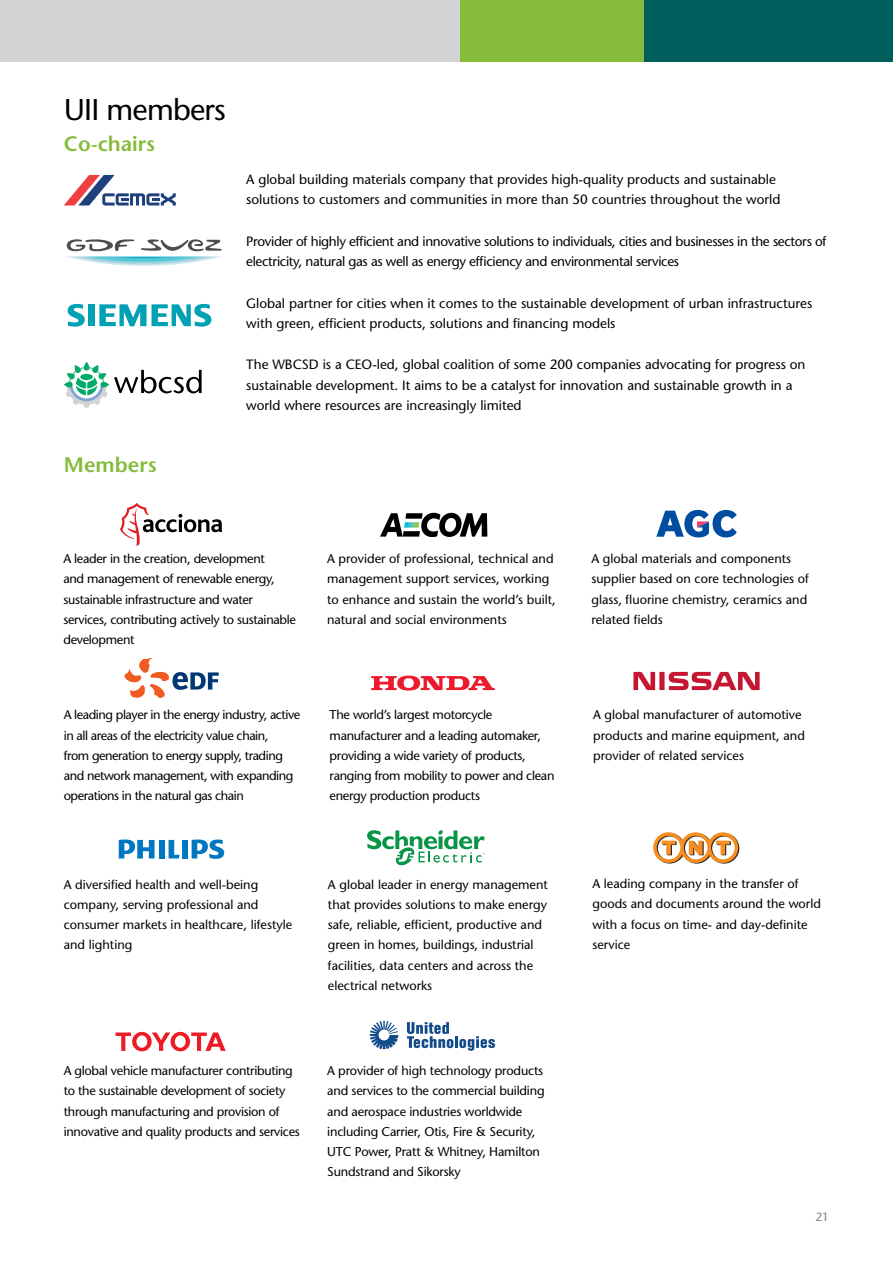
<style>
.page{position:relative;width:893px;height:1263px;background:#fff}
.page>*{position:absolute;margin:0;border:0;box-sizing:border-box;transform-origin:0 0}
.t1{font:30px "Stone Sans";letter-spacing:-.025em;color:#000}
.t2{font:600 21px "Stone Sans";color:#85bc3b}
.t3{font:13.5px/20.2px "Stone Sans";color:#000}
.t4{font:13.5px/20.2px "Stone Sans";letter-spacing:-.025em;color:#000}
.t5{font:12.75px/20.2px "Stone Sans";letter-spacing:-.015em;color:#000}
.t6{font:12.75px/20.2px "Stone Sans";letter-spacing:-.035em;color:#000}
.t7{font:12px "Stone Sans";color:#808284}
</style>
<div class="page">
<div style="left:644px;top:0;width:249px;height:62px;background:#005e5d"></div>
<div style="left:459px;top:0;width:185px;height:62px;background:#85bc3b"></div>
<div style="left:0;top:0;width:459px;height:62px;background:#d1d3d4"></div>
<svg style="left:64px;top:175px;width:112px;height:30px"></svg>
<svg style="left:68px;top:304px;width:17px;height:23px"></svg>
<div style="left:88px;top:304px;width:6px;height:22px;background:#00a1b2"></div>
<svg style="left:99px;top:304px;width:112px;height:23px"></svg>
<svg style="left:66px;top:239px;width:156px;height:27px"></svg>
<svg style="left:64px;top:362px;width:138px;height:45px"></svg>
<svg style="left:120px;top:503px;width:102px;height:43px"></svg>
<svg style="left:380px;top:513px;width:107px;height:24px"></svg>
<svg style="left:656px;top:510px;width:81px;height:27px"></svg>
<svg style="left:371px;top:675px;width:124px;height:15px"></svg>
<div style="left:659px;top:672px;width:6px;height:18px;background:#c51632"></div>
<svg style="left:633px;top:672px;width:22px;height:18px"></svg>
<svg style="left:669px;top:672px;width:91px;height:18px"></svg>
<svg style="left:124px;top:658px;width:95px;height:40px"></svg>
<svg style="left:169px;top:840px;width:11px;height:18px"></svg>
<div style="left:159px;top:840px;width:5px;height:18px;background:#0078c1"></div>
<div style="left:182px;top:840px;width:5px;height:18px;background:#0078c1"></div>
<svg style="left:192px;top:839px;width:32px;height:20px"></svg>
<svg style="left:119px;top:839px;width:35px;height:19px"></svg>
<svg style="left:116px;top:1032px;width:110px;height:19px"></svg>
<svg style="left:367px;top:830px;width:118px;height:35px"></svg>
<svg style="left:653px;top:832px;width:86px;height:32px"></svg>
<svg style="left:407px;top:1022px;width:88px;height:29px"></svg>
<svg style="left:370px;top:1021px;width:28px;height:28px"></svg>
<h1 class="t1" style="left:64px;top:92px;width:163px">UII members</h1>
<h2 class="t2" style="left:64px;top:131px;width:93px">Co-chairs</h2>
<h2 class="t2" style="left:64px;top:452px;width:94px">Members</h2>
<p class="t3" style="left:246px;top:169px;width:536px">A global building materials company that provides high-quality products and sustainable solutions to customers and communities in more than 50 countries throughout the world</p>
<p class="t4" style="left:246px;top:231px;width:582px">Provider of highly efficient and innovative solutions to individuals, cities and businesses in the sectors of electricity, natural gas as well as energy efficiency and environmental services</p>
<p class="t3" style="left:246px;top:293px;width:567px">Global partner for cities when it comes to the sustainable development of urban infrastructures with green, efficient products, solutions and financing models</p>
<p class="t3" style="left:246px;top:355px;width:561px">The WBCSD is a CEO-led, global coalition of some 200 companies advocating for progress on sustainable development. It aims to be a catalyst for innovation and sustainable growth in a world where resources are increasingly limited</p>
<p class="t5" style="left:63px;top:548px;width:234px">A leader in the creation, development<br>and management of renewable energy, sustainable infrastructure and water services, contributing actively to sustainable development</p>
<p class="t5" style="left:327px;top:548px;width:230px">A provider of professional, technical and management support services, working to enhance and sustain the world’s built, natural and social environments</p>
<p class="t5" style="left:591px;top:548px;width:219px">A global materials and components supplier based on core technologies of glass, fluorine chemistry, ceramics and related fields</p>
<p class="t6" style="left:64px;top:705px;width:238px">A leading player in the energy industry, active in all areas of the electricity value chain,<br>from generation to energy supply, trading and network management, with expanding operations in the natural gas chain</p>
<p class="t5" style="left:330px;top:705px;width:226px">The world’s largest motorcycle manufacturer and a leading automaker, providing a wide variety of products, ranging from mobility to power and clean energy production products</p>
<p class="t5" style="left:593px;top:705px;width:213px">A global manufacturer of automotive products and marine equipment, and provider of related services</p>
<p class="t5" style="left:64px;top:874px;width:230px">A diversified health and well-being company, serving professional and consumer markets in healthcare, lifestyle and lighting</p>
<p class="t5" style="left:328px;top:874px;width:221px">A global leader in energy management that provides solutions to make energy safe, reliable, efficient, productive and green in homes, buildings, industrial facilities, data centers and across the electrical networks</p>
<p class="t5" style="left:592px;top:873px;width:230px">A leading company in the transfer of goods and documents around the world with a focus on time- and day-definite service</p>
<p class="t5" style="left:64px;top:1061px;width:238px">A global vehicle manufacturer contributing to the sustainable development of society through manufacturing and provision of innovative and quality products and services</p>
<p class="t5" style="left:327px;top:1061px;width:219px">A provider of high technology products and services to the commercial building and aerospace industries worldwide including Carrier, Otis, Fire &amp; Security, UTC Power, Pratt &amp; Whitney, Hamilton Sundstrand and Sikorsky</p>
<p class="t7" style="left:815px;top:1209px;width:15px">21</p>
</div>
